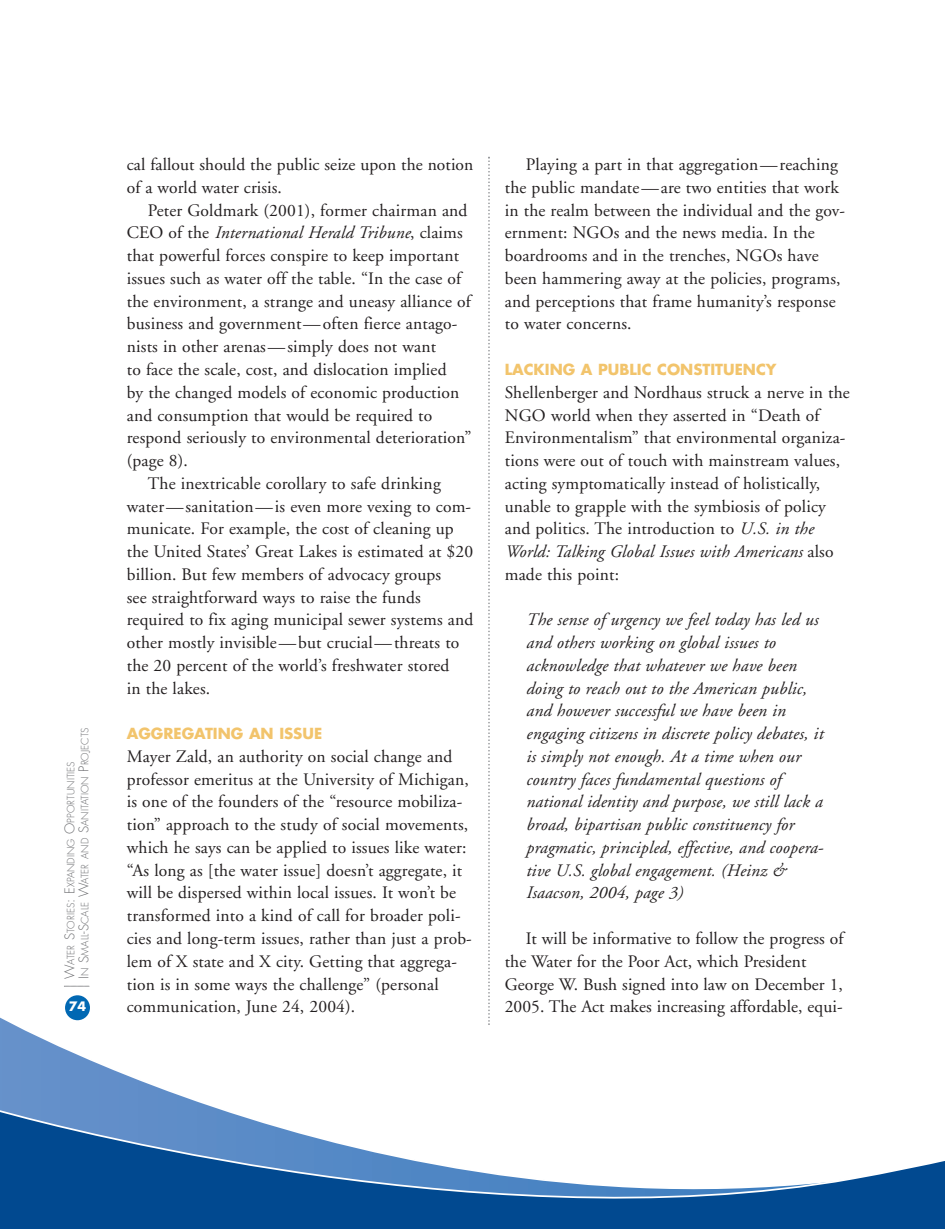
<style>
.page{position:relative;width:945px;height:1229px;background:#fff}
.page>*{position:absolute;margin:0;border:0;box-sizing:border-box;transform-origin:0 0}
.t1{font:17.5px/22.8px "Adobe Garamond";letter-spacing:.01em;color:#231f20}
.t2{font:italic 17.5px/22.8px "Adobe Garamond";letter-spacing:.01em;color:#231f20}
.t3{font:700 14.88px "Futura";color:#f2c46c}
.t4{font:700 12.6px "Futura";color:#fff}
.t5{font:300 9.8px/14px "Futura";letter-spacing:.01em;color:#6c6d70}
.s1{font-size:13.12px}
.s2{font-style:normal}
.s3{font-style:italic}
</style>
<div class="page">
<svg style="left:488px;top:157px;width:2px;height:847px"></svg>
<div style="left:65px;top:995px;width:25px;height:25px;background:#0168b3;border-radius:50%"></div>
<svg style="left:64px;top:985px;width:26px;height:2px"></svg>
<svg style="left:0;top:1031px;width:945px;height:197px"></svg>
<p class="t5" style="left:65px;top:978px;width:253px;rotate:-90deg"><span class="s1">W</span>ATER <span class="s1">S</span>TORIES<span class="s1">: E</span>XPANDING <span class="s1">O</span>PPORTUNITIES<br><span class="s1">I</span>N <span class="s1">S</span>MALL<span class="s1">-S</span>CALE <span class="s1">W</span>ATER AND <span class="s1">S</span>ANITATION <span class="s1">P</span>ROJECTS</p>
<p class="t4" style="left:69px;top:1000px;width:19px">74</p>
<p class="t1" style="left:127px;top:155px;width:348px">cal fallout should the public seize upon the notion of a world water crisis.</p>
<p class="t1" style="left:148px;top:200px;width:321px">Peter Goldmark (2001), former chairman and</p>
<p class="t2" style="left:127px;top:223px;width:338px"><span class="s2">CEO of the</span> International Herald Tribune<span class="s2">, claims</span></p>
<p class="t1" style="left:127px;top:246px;width:334px">that powerful forces conspire to keep important</p>
<p class="t1" style="left:127px;top:268px;width:336px">issues such as water off the table. “In the case of</p>
<p class="t1" style="left:127px;top:291px;width:346px">the environment, a strange and uneasy alliance of</p>
<p class="t1" style="left:127px;top:314px;width:332px">business and government—often fierce antago-</p>
<p class="t1" style="left:127px;top:337px;width:311px">nists in other arenas—simply does not want</p>
<p class="t1" style="left:127px;top:359px;width:321px">to face the scale, cost, and dislocation implied</p>
<p class="t1" style="left:127px;top:382px;width:334px">by the changed models of economic production</p>
<p class="t1" style="left:127px;top:405px;width:307px">and consumption that would be required to</p>
<p class="t1" style="left:127px;top:428px;width:346px">respond seriously to environmental deterioration”</p>
<p class="t1" style="left:127px;top:450px;width:63px">(page 8).</p>
<p class="t1" style="left:148px;top:473px;width:294px">The inextricable corollary to safe drinking</p>
<p class="t1" style="left:127px;top:496px;width:346px">water—sanitation—is even more vexing to com-</p>
<p class="t1" style="left:127px;top:519px;width:328px">municate. For example, the cost of cleaning up</p>
<p class="t1" style="left:127px;top:541px;width:348px">the United States’ Great Lakes is estimated at $20</p>
<p class="t1" style="left:127px;top:564px;width:316px">billion. But few members of advocacy groups</p>
<p class="t1" style="left:127px;top:587px;width:296px">see straightforward ways to raise the funds</p>
<p class="t1" style="left:127px;top:610px;width:348px">required to fix aging municipal sewer systems and</p>
<p class="t1" style="left:127px;top:632px;width:334px">other mostly invisible—but crucial—threats to</p>
<p class="t1" style="left:127px;top:655px;width:324px">the 20 percent of the world’s freshwater stored</p>
<p class="t1" style="left:127px;top:678px;width:85px">in the lakes.</p>
<p class="t3" style="left:127px;top:727px;width:197px">AGGREGATING AN ISSUE</p>
<p class="t1" style="left:127px;top:746px;width:347px">Mayer Zald, an authority on social change and professor emeritus at the University of Michigan, is one of the founders of the “resource mobiliza&shy;tion” approach to the study of social movements, which he says can be applied to issues like water: “As long as [the water issue] doesn’t aggregate, it will be dispersed within local issues. It won’t be transformed into a kind of call for broader poli&shy;cies and long-term issues, rather than just a prob&shy;lem of X state and X city. Getting that aggrega&shy;tion is in some ways the challenge” (personal communication, June 24, 2004).</p>
<p class="t1" style="left:505px;top:155px;width:342px;text-indent:21px">Playing a part in that aggregation—reaching the public mandate—are two entities that work in the realm between the individual and the gov&shy;ernment: NGOs and the news media. In the boardrooms and in the trenches, NGOs have been hammering away at the policies, programs, and perceptions that frame humanity’s response to water concerns.</p>
<p class="t3" style="left:505px;top:363px;width:273px">LACKING A PUBLIC CONSTITUENCY</p>
<p class="t1" style="left:505px;top:382px;width:347px">Shellenberger and Nordhaus struck a nerve in the NGO world when they asserted in “Death of Environmentalism” that environmental organiza&shy;tions were out of touch with mainstream values, acting symptomatically instead of holistically, unable to grapple with the symbiosis of policy and politics. The introduction to <span class="s3">U.S. in the World: Talking Global Issues with Americans</span> also made this point:</p>
<p class="t2" style="left:526px;top:610px;width:299px">The sense of urgency we feel today has led us and others working on global issues to acknowledge that whatever we have been doing to reach out to the American public, and however successful we have been in engaging citizens in discrete policy debates, it is simply not enough. At a time when our country faces fundamental questions of national identity and purpose, we still lack a broad, bipartisan public constituency for pragmatic, principled, effective, and coopera&shy;tive U.S. global engagement. (Heinz &amp; Isaacson, 2004, page 3)</p>
<p class="t1" style="left:505px;top:928px;width:340px;text-indent:21px">It will be informative to follow the progress of the Water for the Poor Act, which President George W. Bush signed into law on December 1, 2005. The Act makes increasing affordable, equi-</p>
</div>
